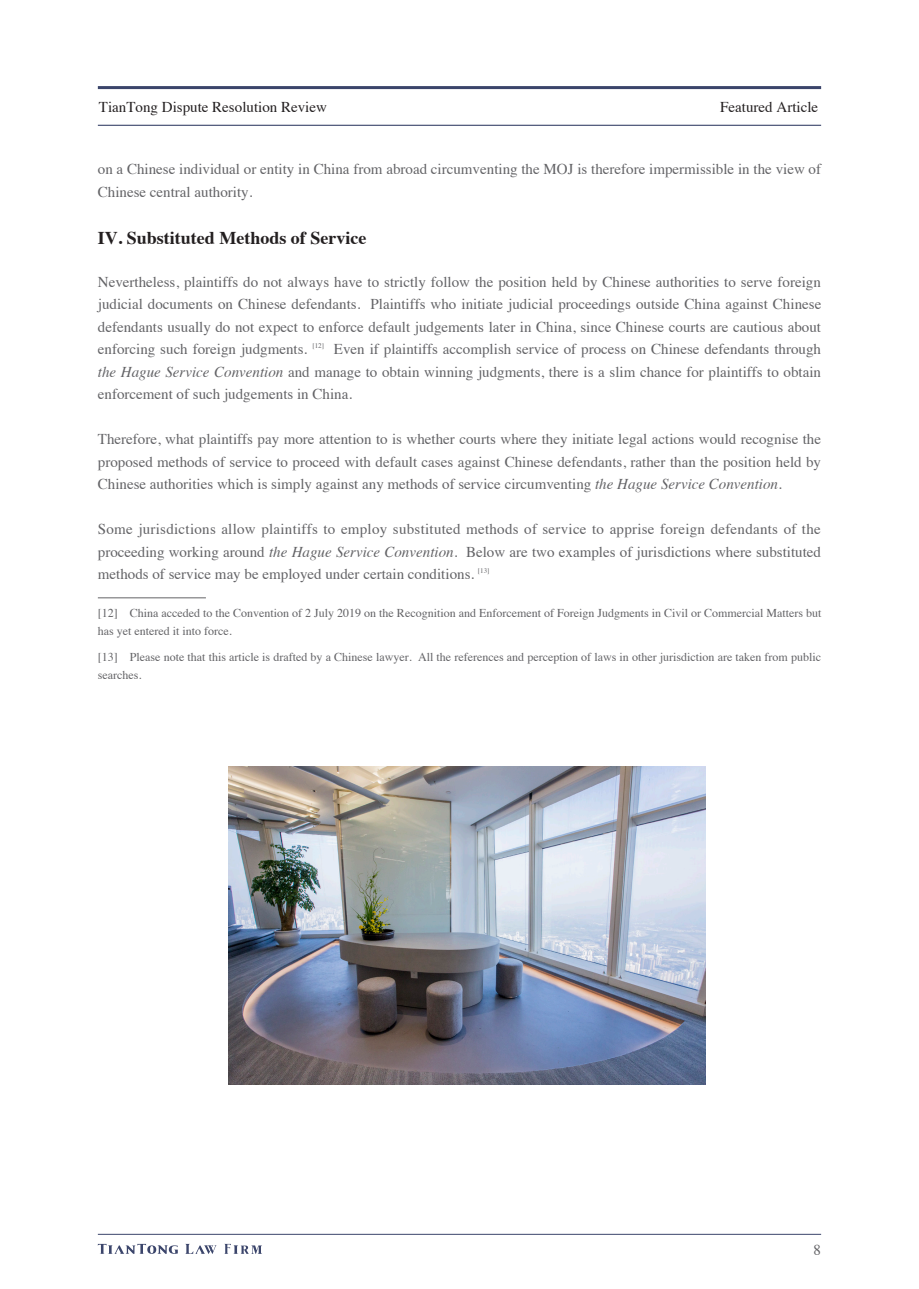
<style>
.page{position:relative;width:919px;height:1289px;background:#fff}
.page>*{position:absolute;margin:0;border:0;box-sizing:border-box;transform-origin:0 0}
.t1{font:700 18px "Times";color:#231f20}
.t2{font:15px/22.5px "Times";color:#636366;text-align:justify}
.t3{font:15px "Times";color:#231f20}
.t4{font:12px/18px "Times";color:#636366}
.s1{font-style:italic}
</style>
<div class="page">
<hr style="left:98px;top:1233px;width:723px;height:1px;background:#3b456b">
<svg style="left:98px;top:1243px;width:80px;height:10px"></svg>
<svg style="left:185px;top:1243px;width:32px;height:10px"></svg>
<svg style="left:224px;top:1243px;width:38px;height:10px"></svg>
<hr style="left:98px;top:86px;width:723px;height:3px;background:#3b456b">
<hr style="left:98px;top:125px;width:723px;height:1px;background:#3b456b">
<hr style="left:98px;top:597px;width:108px;height:1px;background:#636366">
<img style="left:229px;top:766px;width:476px;height:318px">
<p class="t3" style="left:99px;top:93px;width:229px">TianTong Dispute Resolution Review</p>
<p class="t3" style="left:720px;top:93px;width:99px">Featured Article</p>
<p class="t2" style="left:98px;top:156px;width:724px">on a Chinese individual or entity in China from abroad circumventing the MOJ is therefore impermissible in the view of<br>Chinese central authority.</p>
<p class="t1" style="left:98px;top:221px;width:270px">IV. Substituted Methods of Service</p>
<p class="t2" style="left:98px;top:269px;width:725px">Nevertheless, plaintiffs do not always have to strictly follow the position held by Chinese authorities to serve foreign judicial documents on Chinese defendants. Plaintiffs who initiate judicial proceedings outside China against Chinese defendants usually do not expect to enforce default judgements later in China, since Chinese courts are cautious about enforcing such foreign judgments. <sup>[12]</sup> Even if plaintiffs accomplish service of process on Chinese defendants through <span class="s1">the Hague Service Convention</span> and manage to obtain winning judgments, there is a slim chance for plaintiffs to obtain enforcement of such judgements in China.</p>
<p class="t2" style="left:98px;top:426px;width:724px">Therefore, what plaintiffs pay more attention to is whether courts where they initiate legal actions would recognise the proposed methods of service to proceed with default cases against Chinese defendants, rather than the position held by Chinese authorities which is simply against any methods of service circumventing <span class="s1">the Hague Service Convention</span>.</p>
<p class="t2" style="left:98px;top:516px;width:724px">Some jurisdictions allow plaintiffs to employ substituted methods of service to apprise foreign defendants of the proceeding working around <span class="s1">the Hague Service Convention</span>. Below are two examples of jurisdictions where substituted methods of service may be employed under certain conditions. <sup>[13]</sup></p>
<p class="t4" style="left:98px;top:603px;width:725px">[12] China acceded to the Convention of 2 July 2019 on the Recognition and Enforcement of Foreign Judgments in Civil or Commercial Matters but has yet entered it into force.</p>
<p class="t4" style="left:98px;top:646px;width:724px">[13] Please note that this article is drafted by a Chinese lawyer. All the references and perception of laws in other jurisdiction are taken from public searches.</p>
<p class="t2" style="left:813px;top:1236px;width:9px">8</p>
</div>
